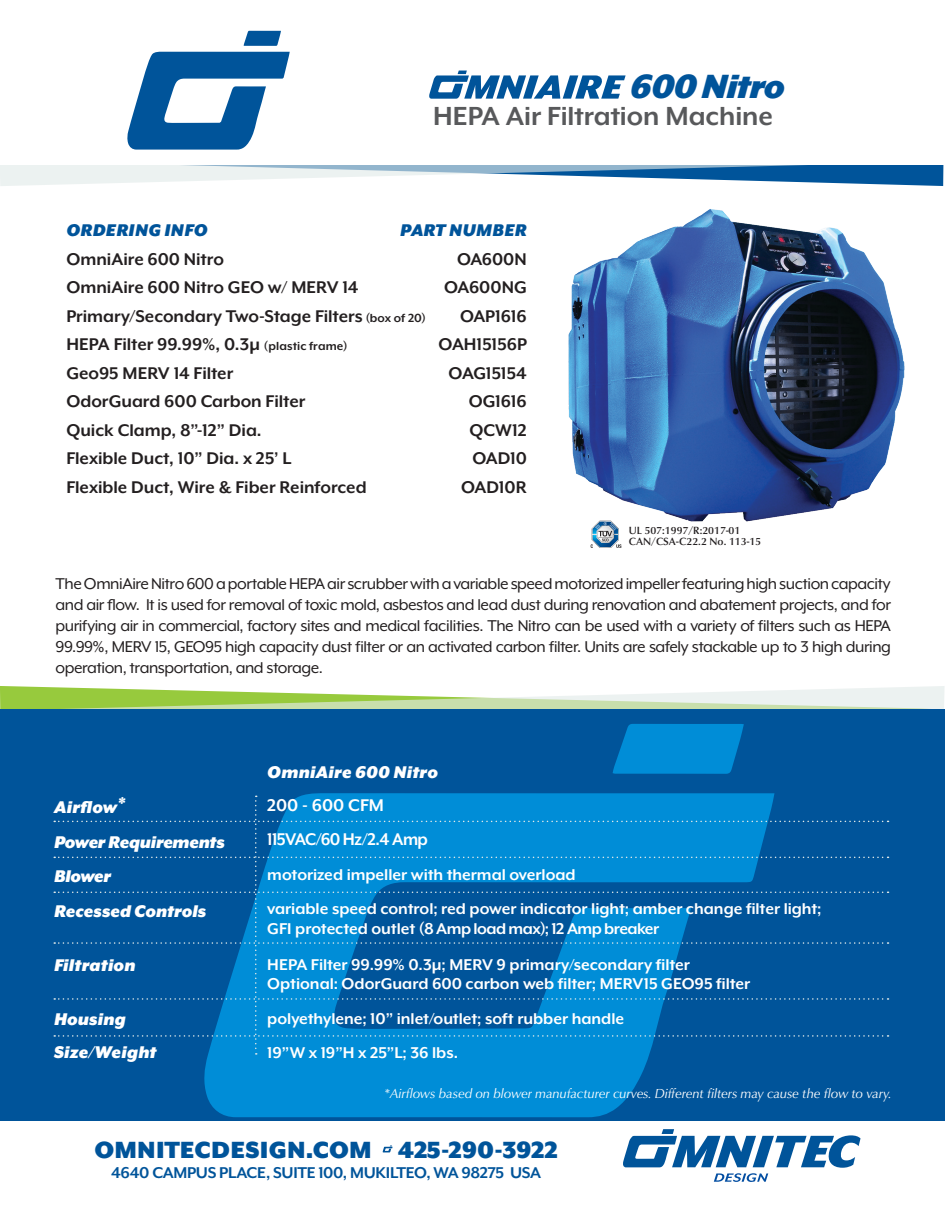
<style>
.page{position:relative;width:945px;height:1215px;background:#fff}
.page>*{position:absolute;margin:0;border:0;box-sizing:border-box;transform-origin:0 0}
.t1{font:italic 900 38.7px "Mr Eaves XL Mod OT";letter-spacing:-.025em;color:#00549a}
.t2{font:700 30.15px "Mr Eaves XL Mod OT";letter-spacing:-.005em;color:#58595b}
.t3{font:900 27px "Mr Eaves XL Mod OT";letter-spacing:.005em;color:#00549a}
.t4{font:700 19.5px "Mr Eaves XL Mod OT";color:#231f20}
.t5{font:italic 900 19.5px "Mr Eaves XL Mod OT";color:#fff}
.t6{font:italic 900 19.5px "Mr Eaves XL Mod OT";letter-spacing:.01em;color:#00549a}
.t7{font:700 19.5px "Mr Eaves XL Mod OT";letter-spacing:-.03em;color:#fff;scale:.95 1}
.t8{font:italic 900 19.5px "Mr Eaves XL Mod OT";letter-spacing:-.02em;color:#fff}
.t9{font:700 19.5px "Mr Eaves XL Mod OT";color:#fff}
.t10{font:18px/21px "Mr Eaves XL Mod OT";letter-spacing:-.025em;color:#231f20;text-align:justify}
.t11{font:700 18px "Mr Eaves XL Mod OT";color:#fff}
.t12{font:700 18px "Mr Eaves XL Mod OT";letter-spacing:-.03em;color:#fff}
.t13{font:700 18px "Mr Eaves XL Mod OT";letter-spacing:-.02em;color:#00549a}
.t14{font:italic 13.5px "Classico URW";color:#fff}
.t15{font:500 10.8px/10.8px "Classico URW";color:#231f20}
.s1{font-size:13.5px}
</style>
<div class="page">
<div style="left:0;top:709px;width:945px;height:411px;background:#00549a"></div>
<img style="left:568px;top:209px;width:337px;height:313px">
<svg style="left:591px;top:521px;width:30px;height:27px"></svg>
<svg style="left:244px;top:31px;width:37px;height:15px"></svg>
<svg style="left:204px;top:793px;width:570px;height:324px;fill:#008dd7"></svg>
<svg style="left:0;top:686px;width:945px;height:88px"></svg>
<svg style="left:54px;top:796px;width:835px;height:259px"></svg>
<svg style="left:383px;top:1146px;width:10px;height:6px"></svg>
<svg style="left:0;top:52px;width:944px;height:134px"></svg>
<svg style="left:623px;top:1129px;width:238px;height:53px"></svg>
<p class="t1" style="left:630px;top:67px;width:160px">600 Nitro</p>
<p class="t2" style="left:433px;top:101px;width:341px">HEPA Air Filtration Machine</p>
<p class="t6" style="left:66px;top:220px;width:143px">ORDERING INFO</p>
<p class="t6" style="left:400px;top:220px;width:128px">PART NUMBER</p>
<p class="t4" style="left:66px;top:249px;width:159px">OmniAire 600 Nitro</p>
<p class="t4" style="left:457px;top:249px;width:71px">OA600N</p>
<p class="t4" style="left:66px;top:277px;width:294px">OmniAire 600 Nitro GEO w/ MERV 14</p>
<p class="t4" style="left:444px;top:277px;width:84px">OA600NG</p>
<p class="t4" style="left:66px;top:306px;width:361px">Primary/Secondary Two-Stage Filters <span class="s1">(box of 20)</span></p>
<p class="t4" style="left:460px;top:306px;width:68px">OAP1616</p>
<p class="t4" style="left:66px;top:334px;width:283px">HEPA Filter 99.99%, 0.3µ <span class="s1">(plastic frame)</span></p>
<p class="t4" style="left:439px;top:334px;width:90px">OAH15156P</p>
<p class="t4" style="left:66px;top:363px;width:168px">Geo95 MERV 14 Filter</p>
<p class="t4" style="left:449px;top:363px;width:80px">OAG15154</p>
<p class="t4" style="left:66px;top:391px;width:240px">OdorGuard 600 Carbon Filter</p>
<p class="t4" style="left:469px;top:391px;width:60px">OG1616</p>
<p class="t4" style="left:66px;top:420px;width:197px">Quick Clamp, 8”-12” Dia.</p>
<p class="t4" style="left:469px;top:420px;width:59px">QCW12</p>
<p class="t4" style="left:66px;top:448px;width:226px">Flexible Duct, 10” Dia. x 25’ L</p>
<p class="t4" style="left:472px;top:448px;width:56px">OAD10</p>
<p class="t4" style="left:66px;top:477px;width:302px">Flexible Duct, Wire &amp; Fiber Reinforced</p>
<p class="t4" style="left:461px;top:477px;width:67px">OAD10R</p>
<p class="t15" style="left:629px;top:524px;width:134px">UL 507:1997/R:2017-01<br>CAN/CSA-C22.2 No. 113-15</p>
<p class="t10" style="left:56px;top:574px;width:837px">The OmniAire Nitro 600 a portable HEPA air scrubber with a variable speed motorized impeller featuring high suction capacity and air flow. It is used for removal of toxic mold, asbestos and lead dust during renovation and abatement projects, and for purifying air in commercial, factory sites and medical facilities. The Nitro can be used with a variety of filters such as HEPA 99.99%, MERV 15, GEO95 high capacity dust filter or an activated carbon filter. Units are safely stackable up to 3 high during operation, transportation, and storage.</p>
<p class="t5" style="left:54px;top:797px;width:73px">Airflow*</p>
<p class="t8" style="left:54px;top:832px;width:172px">Power Requirements</p>
<p class="t5" style="left:54px;top:866px;width:59px">Blower</p>
<p class="t5" style="left:54px;top:901px;width:154px">Recessed Controls</p>
<p class="t5" style="left:54px;top:955px;width:83px">Filtration</p>
<p class="t5" style="left:54px;top:1009px;width:73px">Housing</p>
<p class="t5" style="left:54px;top:1042px;width:104px">Size/Weight</p>
<p class="t5" style="left:267px;top:762px;width:172px">OmniAire 600 Nitro</p>
<p class="t9" style="left:267px;top:795px;width:118px">200 - 600 CFM</p>
<p class="t7" style="left:267px;top:830px;width:171px">115VAC/60 Hz/2.4 Amp</p>
<p class="t11" style="left:267px;top:865px;width:310px">motorized impeller with thermal overload</p>
<p class="t11" style="left:267px;top:900px;width:556px">variable speed control; red power indicator light; amber change filter light;</p>
<p class="t12" style="left:267px;top:919px;width:393px">GFI protected outlet (8 Amp load max); 12 Amp breaker</p>
<p class="t11" style="left:267px;top:955px;width:424px">HEPA Filter 99.99% 0.3µ; MERV 9 primary/secondary filter</p>
<p class="t11" style="left:267px;top:975px;width:485px">Optional: OdorGuard 600 carbon web filter; MERV15 GEO95 filter</p>
<p class="t11" style="left:267px;top:1009px;width:358px">polyethylene; 10” inlet/outlet; soft rubber handle</p>
<p class="t11" style="left:267px;top:1044px;width:192px">19”W x 19”H x 25”L; 36 lbs.</p>
<p class="t14" style="left:384px;top:1083px;width:509px">*Airflows based on blower manufacturer curves. Different filters may cause the flow to vary.</p>
<p class="t3" style="left:94px;top:1137px;width:465px">OMNITECDESIGN.COM 425-290-3922</p>
<p class="t13" style="left:111px;top:1163px;width:432px">4640 CAMPUS PLACE, SUITE 100, MUKILTEO, WA 98275 USA</p>
</div>
